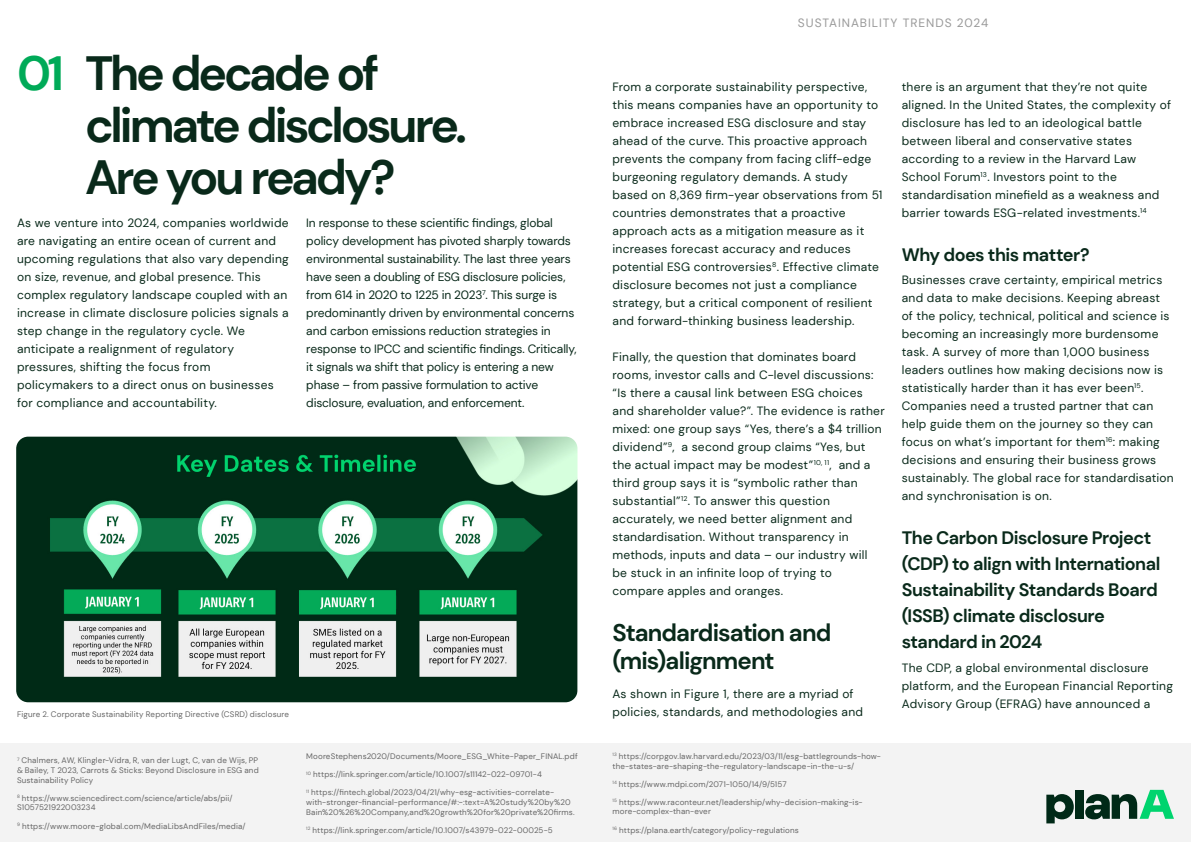
<style>
.page{position:relative;width:1191px;height:842px;background:#fff}
.page>*{position:absolute;margin:0;border:0;box-sizing:border-box;transform-origin:0 0}
.t1{font:700 48px/52px "DM Sans";letter-spacing:-.07em;color:#09291a}
.t2{font:700 24px/28px "DM Sans";letter-spacing:-.04em;color:#09291a}
.t3{font:700 18px/26px "DM Sans";letter-spacing:-.025em;color:#09291a}
.t4{font:12px/18px "DM Sans";letter-spacing:.02em;color:#09291a}
.t5{font:12px/18px "DM Sans";letter-spacing:-.01em;color:#09291a}
.t6{font:12px "DM Sans";letter-spacing:.08em;color:#999}
.t7{font:8px/9.6px "DM Sans";letter-spacing:.02em;color:#666}
.s1{color:#00aa58}
</style>
<div class="page">
<div style="left:0;top:743px;width:1191px;height:98px;background:#f3f3f3"></div>
<svg style="left:1046px;top:794px;width:27px;height:29px"></svg>
<div style="left:1075px;top:790px;width:8px;height:29px;background:#002917"></div>
<svg style="left:1085px;top:790px;width:89px;height:29px"></svg>
<img style="left:16px;top:437px;width:561px;height:265px">
<h1 class="t1" style="left:85px;top:47px;width:383px;text-indent:-68px"><span class="s1">01</span> The decade of climate disclosure.<br>Are you ready?</h1>
<p class="t4" style="left:17px;top:213px;width:273px">As we venture into 2024, companies worldwide are navigating an entire ocean of current and upcoming regulations that also vary depending on size, revenue, and global presence. This complex regulatory landscape coupled with an increase in climate disclosure policies signals a step change in the regulatory cycle. We anticipate a realignment of regulatory pressures, shifting the focus from policymakers to a direct onus on businesses for compliance and accountability.</p>
<p class="t5" style="left:306px;top:213px;width:272px">In response to these scientific findings, global policy development has pivoted sharply towards environmental sustainability. The last three years have seen a doubling of ESG disclosure policies, from 614 in 2020 to 1225 in 2023<sup>7</sup>. This surge is predominantly driven by environmental concerns and carbon emissions reduction strategies in response to IPCC and scientific findings. Critically, it signals wa shift that policy is entering a new phase – from passive formulation to active disclosure, evaluation, and enforcement.</p>
<p class="t7" style="left:17px;top:709px;width:274px">Figure 2. Corporate Sustainability Reporting Directive (CSRD) disclosure</p>
<p class="t7" style="left:17px;top:756px;width:243px;text-align:justify"><sup>7</sup> Chalmers, AW, Klingler-Vidra, R, van der Lugt, C, van de Wijs, PP &amp; Bailey, T 2023, Carrots &amp; Sticks: Beyond Disclosure in ESG and Sustainability Policy</p>
<p class="t7" style="left:17px;top:793px;width:217px"><sup>8</sup> https://www.sciencedirect.com/science/article/abs/pii/<br>S1057521922003234</p>
<p class="t7" style="left:17px;top:821px;width:230px"><sup>9</sup> https://www.moore-global.com/MediaLibsAndFiles/media/</p>
<p class="t7" style="left:306px;top:751px;width:273px">MooreStephens2020/Documents/Moore_ESG_White-Paper_FINAL.pdf</p>
<p class="t7" style="left:306px;top:770px;width:237px"><sup>10</sup> https://link.springer.com/article/10.1007/s11142-022-09701-4</p>
<p class="t7" style="left:306px;top:788px;width:270px"><sup>11</sup> https://fintech.global/2023/04/21/why-esg-activities-correlate&shy;with-stronger-financial-performance/#:~:text=A%20study%20by%20<br>Bain%20%26%20Company,and%20growth%20for%20private%20firms.</p>
<p class="t7" style="left:306px;top:825px;width:248px"><sup>12</sup> https://link.springer.com/article/10.1007/s43979-022-00025-5</p>
<p class="t6" style="left:798px;top:15px;width:192px">SUSTAINABILITY TRENDS 2024</p>
<p class="t4" style="left:612px;top:77px;width:271px">From a corporate sustainability perspective, this means companies have an opportunity to embrace increased ESG disclosure and stay ahead of the curve. This proactive approach prevents the company from facing cliff-edge burgeoning regulatory demands. A study based on 8,369 firm-year observations from 51 countries demonstrates that a proactive approach acts as a mitigation measure as it increases forecast accuracy and reduces potential ESG controversies<sup>8</sup>. Effective climate disclosure becomes not just a compliance strategy, but a critical component of resilient and forward-thinking business leadership.</p>
<p class="t4" style="left:612px;top:347px;width:274px">Finally, the question that dominates board rooms, investor calls and C-level discussions: “Is there a causal link between ESG choices and shareholder value?”. The evidence is rather mixed: one group says “Yes, there’s a $4 trillion dividend”<sup>9</sup>, a second group claims “Yes, but the actual impact may be modest”<sup>10,</sup> <sup>11</sup>, and a third group says it is “symbolic rather than substantial”<sup>12</sup>. To answer this question accurately, we need better alignment and standardisation. Without transparency in methods, inputs and data – our industry will be stuck in an infinite loop of trying to compare apples and oranges.</p>
<h2 class="t2" style="left:612px;top:618px;width:220px">Standardisation and (mis)alignment</h2>
<p class="t4" style="left:612px;top:685px;width:252px">As shown in Figure 1, there are a myriad of policies, standards, and methodologies and</p>
<p class="t7" style="left:612px;top:751px;width:270px"><sup>13</sup> https://corpgov.law.harvard.edu/2023/03/11/esg-battlegrounds-how&shy;the-states-are-shaping-the-regulatory-landscape-in-the-u-s/</p>
<p class="t7" style="left:612px;top:779px;width:176px"><sup>14</sup> https://www.mdpi.com/2071-1050/14/9/5157</p>
<p class="t7" style="left:612px;top:797px;width:252px"><sup>15</sup> https://www.raconteur.net/leadership/why-decision-making-is&shy;more-complex-than-ever</p>
<p class="t7" style="left:612px;top:825px;width:188px"><sup>16</sup> https://plana.earth/category/policy-regulations</p>
<p class="t4" style="left:901px;top:77px;width:271px">there is an argument that they’re not quite aligned. In the United States, the complexity of disclosure has led to an ideological battle between liberal and conservative states according to a review in the Harvard Law School Forum<sup>13</sup>. Investors point to the standardisation minefield as a weakness and barrier towards ESG-related investments.<sup>14</sup></p>
<h3 class="t3" style="left:901px;top:241px;width:189px">Why does this matter?</h3>
<p class="t4" style="left:901px;top:271px;width:273px">Businesses crave certainty, empirical metrics and data to make decisions. Keeping abreast of the policy, technical, political and science is becoming an increasingly more burdensome task. A survey of more than 1,000 business leaders outlines how making decisions now is statistically harder than it has ever been<sup>15</sup>.<br>Companies need a trusted partner that can help guide them on the journey so they can focus on what’s important for them<sup>16</sup>: making decisions and ensuring their business grows sustainably. The global race for standardisation and synchronisation is on.</p>
<h3 class="t3" style="left:901px;top:525px;width:260px">The Carbon Disclosure Project (CDP) to align with International<br>Sustainability Standards Board (ISSB) climate disclosure standard in 2024</h3>
<p class="t4" style="left:901px;top:659px;width:273px">The CDP, a global environmental disclosure platform, and the European Financial Reporting<br>Advisory Group (EFRAG) have announced a</p>
</div>
